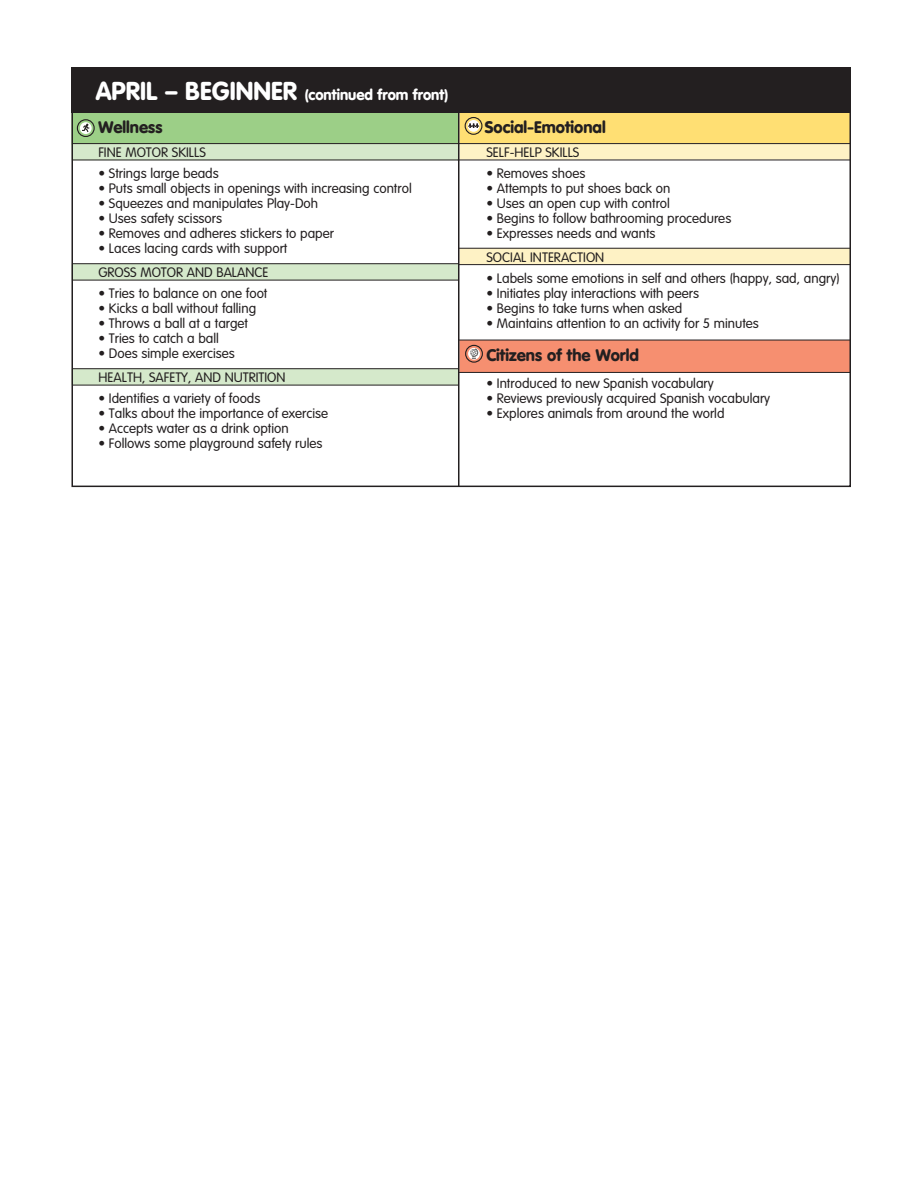
<style>
.page{position:relative;width:918px;height:1188px;background:#fff}
.page>*{position:absolute;margin:0;border:0;box-sizing:border-box;transform-origin:0 0}
.Language_and_Literac{font:900 16.5px "VAG Rounded";color:#231f20}
.Social_Emotional_Hea{font:900 16.5px "VAG Rounded";color:#231f20}
._01__Page_Head_Month{font:900 15px "VAG Rounded";color:#fff}
._04a2__Bullet_First{font:300 13.5px "VAG Rounded";color:#231f20}
.Bullets{font:300 13.5px "VAG Rounded";color:#231f20}
.Language___Literacy{font:300 13.5px "VAG Rounded";color:#231f20}
.Social_Emo_Subhead{font:300 13.5px "VAG Rounded";color:#231f20}
.Wellness_Subhead{font:300 13.5px "VAG Rounded";color:#231f20}
.s1{font-size:25.5px}
</style>
<div class="page">
<div style="left:459px;top:112px;width:392px;height:32px;background:#ffdf73"></div>
<div style="left:459px;top:143px;width:392px;height:17px;background:#fef2c5"></div>
<div style="left:459px;top:248px;width:392px;height:17px;background:#fef2c5"></div>
<div style="left:459px;top:340px;width:392px;height:32px;background:#f68f70"></div>
<div style="left:468px;top:120px;width:11px;height:12px;background:#fff;border-radius:50%"></div>
<div style="left:465px;top:117px;width:17px;height:18px;border:1px solid #231f20;border-radius:50%"></div>
<svg style="left:467px;top:123px;width:13px;height:5px"></svg>
<svg style="left:465px;top:344px;width:18px;height:19px"></svg>
<div style="left:71px;top:113px;width:388px;height:32px;background:#9ccf87"></div>
<div style="left:71px;top:144px;width:388px;height:16px;background:#d5e9cb"></div>
<div style="left:71px;top:264px;width:388px;height:16px;background:#d5e9cb"></div>
<div style="left:71px;top:369px;width:388px;height:16px;background:#d5e9cb"></div>
<svg style="left:80px;top:122px;width:12px;height:12px"></svg>
<div style="left:77px;top:119px;width:18px;height:18px;border:1px solid #231f20;border-radius:50%"></div>
<svg style="left:81px;top:123px;width:9px;height:10px"></svg>
<div style="left:71px;top:68px;width:779px;height:45px;background:#231f20"></div>
<hr style="left:73px;top:143px;width:386px;height:1px;background:#231f20">
<hr style="left:73px;top:263px;width:386px;height:1px;background:#231f20">
<hr style="left:73px;top:368px;width:386px;height:1px;background:#231f20">
<hr style="left:458px;top:143px;width:393px;height:1px;background:#231f20">
<hr style="left:459px;top:248px;width:392px;height:1px;background:#231f20">
<hr style="left:459px;top:340px;width:392px;height:1px;background:#231f20">
<hr style="left:73px;top:160px;width:386px;height:1px;background:#231f20">
<hr style="left:73px;top:280px;width:386px;height:1px;background:#231f20">
<hr style="left:73px;top:385px;width:386px;height:1px;background:#231f20">
<hr style="left:458px;top:160px;width:393px;height:1px;background:#231f20">
<hr style="left:459px;top:264px;width:392px;height:1px;background:#231f20">
<hr style="left:459px;top:372px;width:392px;height:1px;background:#231f20">
<hr style="left:458px;top:109px;width:1px;height:377px;background:#231f20">
<div style="left:71px;top:68px;width:780px;height:419px;border:2px solid #231f20"></div>
<p class="_01__Page_Head_Month" style="left:96px;top:86px;width:354px"><span class="s1">APRIL – BEGINNER</span> (continued from front)</p>
<p class="Language_and_Literac" style="left:98px;top:117px;width:65px">Wellness</p>
<p class="Wellness_Subhead" style="left:98px;top:145px;width:109px">FINE MOTOR SKILLS</p>
<p class="_04a2__Bullet_First" style="left:98px;top:166px;width:122px">• Strings large beads</p>
<p class="Bullets" style="left:98px;top:181px;width:315px">• Puts small objects in openings with increasing control</p>
<p class="Bullets" style="left:98px;top:196px;width:221px">• Squeezes and manipulates Play-Doh</p>
<p class="Bullets" style="left:98px;top:211px;width:125px">• Uses safety scissors</p>
<p class="Bullets" style="left:98px;top:226px;width:237px">• Removes and adheres stickers to paper</p>
<p class="Bullets" style="left:98px;top:241px;width:190px">• Laces lacing cards with support</p>
<p class="Language___Literacy" style="left:98px;top:265px;width:172px">GROSS MOTOR AND BALANCE</p>
<p class="_04a2__Bullet_First" style="left:98px;top:286px;width:170px">• Tries to balance on one foot</p>
<p class="_04a2__Bullet_First" style="left:98px;top:301px;width:159px">• Kicks a ball without falling</p>
<p class="_04a2__Bullet_First" style="left:98px;top:316px;width:151px">• Throws a ball at a target</p>
<p class="_04a2__Bullet_First" style="left:98px;top:331px;width:122px">• Tries to catch a ball</p>
<p class="_04a2__Bullet_First" style="left:98px;top:346px;width:138px">• Does simple exercises</p>
<p class="Language___Literacy" style="left:98px;top:370px;width:188px">HEALTH, SAFETY, AND NUTRITION</p>
<p class="_04a2__Bullet_First" style="left:98px;top:391px;width:163px">• Identifies a variety of foods</p>
<p class="_04a2__Bullet_First" style="left:98px;top:406px;width:231px">• Talks about the importance of exercise</p>
<p class="_04a2__Bullet_First" style="left:98px;top:421px;width:192px">• Accepts water as a drink option</p>
<p class="_04a2__Bullet_First" style="left:98px;top:436px;width:226px">• Follows some playground safety rules</p>
<p class="Social_Emotional_Hea" style="left:485px;top:117px;width:123px">Social-Emotional</p>
<p class="Social_Emo_Subhead" style="left:486px;top:144px;width:94px">SELF-HELP SKILLS</p>
<p class="_04a2__Bullet_First" style="left:486px;top:165px;width:101px">• Removes shoes</p>
<p class="Bullets" style="left:486px;top:180px;width:185px">• Attempts to put shoes back on</p>
<p class="Bullets" style="left:486px;top:195px;width:185px">• Uses an open cup with control</p>
<p class="Bullets" style="left:486px;top:210px;width:246px">• Begins to follow bathrooming procedures</p>
<p class="Bullets" style="left:486px;top:225px;width:171px">• Expresses needs and wants</p>
<p class="Social_Emo_Subhead" style="left:486px;top:249px;width:119px">SOCIAL INTERACTION</p>
<p class="_04a2__Bullet_First" style="left:486px;top:270px;width:355px">• Labels some emotions in self and others (happy, sad, angry)</p>
<p class="_04a2__Bullet_First" style="left:486px;top:285px;width:214px">• Initiates play interactions with peers</p>
<p class="_04a2__Bullet_First" style="left:486px;top:300px;width:197px">• Begins to take turns when asked</p>
<p class="_04a2__Bullet_First" style="left:486px;top:315px;width:274px">• Maintains attention to an activity for 5 minutes</p>
<p class="Language_and_Literac" style="left:486px;top:345px;width:154px">Citizens of the World</p>
<p class="_04a2__Bullet_First" style="left:486px;top:375px;width:229px">• Introduced to new Spanish vocabulary</p>
<p class="_04a2__Bullet_First" style="left:486px;top:390px;width:285px">• Reviews previously acquired Spanish vocabulary</p>
<p class="_04a2__Bullet_First" style="left:486px;top:405px;width:240px">• Explores animals from around the world</p>
</div>
